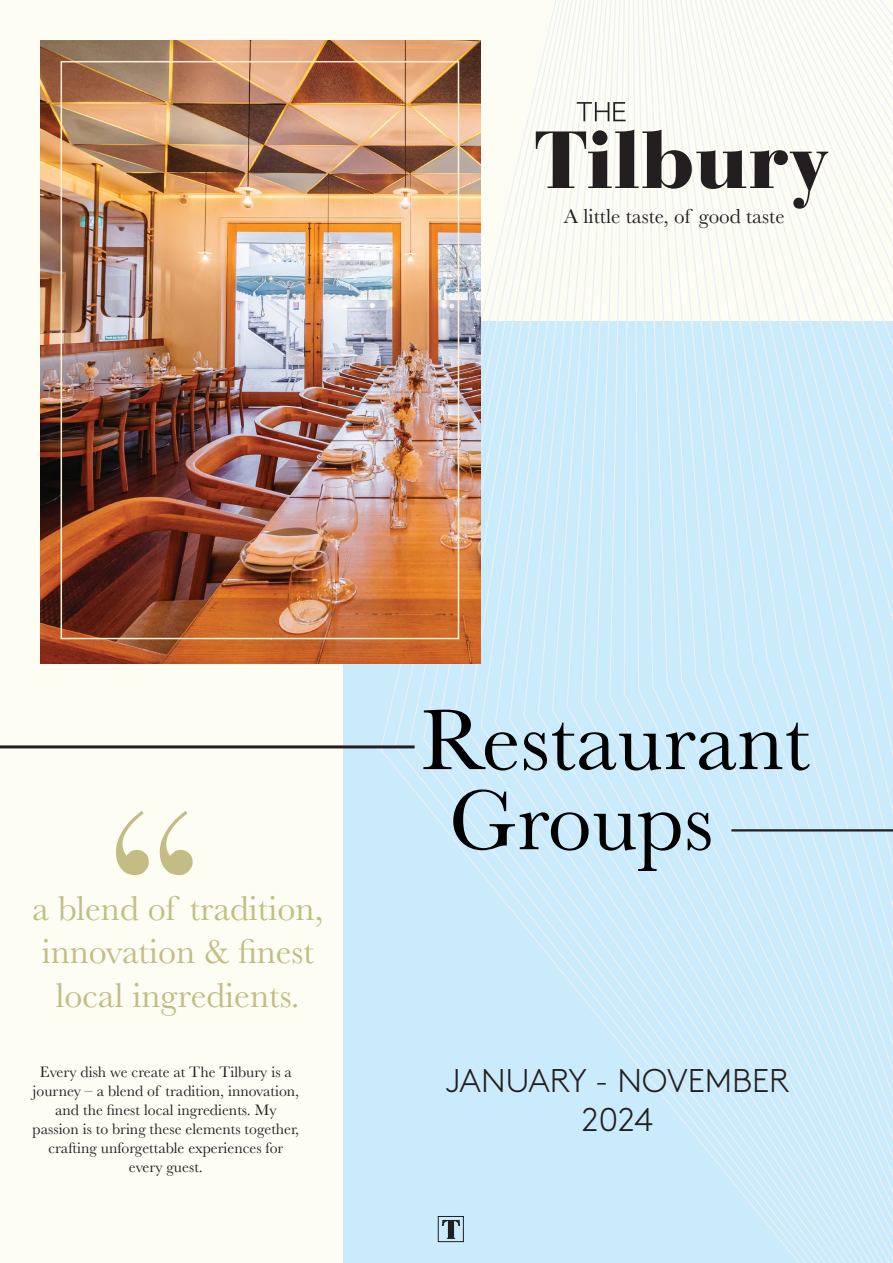
<style>
.page{position:relative;width:893px;height:1263px;background:#fdfdf4}
.page>*{position:absolute;margin:0;border:0;box-sizing:border-box;transform-origin:0 0}
.t1{font:235.35px "Didot";color:#c3bd85}
.t2{font:88.5px "Baskerville";color:#000}
.t3{font:36px/43.2px "Baskerville";color:#c3bd85;text-align:center}
.t4{font:300 32.85px/39.3px "Brown Pro";color:#231f20;text-align:center}
.t5{font:21.15px "Baskerville";color:#231f20}
.t6{font:15.75px/18.9px "Baskerville";color:#231f20;text-align:center}
</style>
<div class="page">
<div style="left:343px;top:321px;width:550px;height:942px;background:#caebfb"></div>
<svg style="left:480px;top:265px;width:14px;height:460px"></svg>
<svg style="left:494px;top:205px;width:14px;height:516px"></svg>
<svg style="left:508px;top:140px;width:15px;height:578px"></svg>
<svg style="left:523px;top:85px;width:13px;height:630px"></svg>
<svg style="left:536px;top:0;width:357px;height:1263px"></svg>
<hr style="left:0;top:745px;width:415px;height:3px;background:#231f20">
<hr style="left:731px;top:829px;width:162px;height:2px;background:#231f20">
<img style="left:40px;top:40px;width:441px;height:623px">
<div style="left:438px;top:1216px;width:26px;height:26px;border:1px solid #231f20"></div>
<svg style="left:442px;top:1220px;width:18px;height:6px"></svg>
<div style="left:448px;top:1220px;width:6px;height:18px;background:#231f20"></div>
<img style="left:60px;top:60px;width:400px;height:580px">
<h3 class="t5" style="left:564px;top:203px;width:222px">A little taste, of good taste</h3>
<h1 class="t1" style="left:102px;top:760px;width:106px">“</h1>
<h3 class="t3" style="left:32px;top:887px;width:293px">a blend of tradition, innovation &amp; finest local ingredients.</h3>
<p class="t6" style="left:33px;top:1063px;width:268px">Every dish we create at The Tilbury is a journey – a blend of tradition, innovation, and the finest local ingredients. My passion is to bring these elements together, crafting unforgettable experiences for every guest.</p>
<h2 class="t2" style="left:421px;top:684px;width:390px">Restaurant</h2>
<h2 class="t2" style="left:449px;top:764px;width:266px">Groups</h2>
<h3 class="t4" style="left:446px;top:1058px;width:345px">JANUARY - NOVEMBER<br>2024</h3>
</div>
